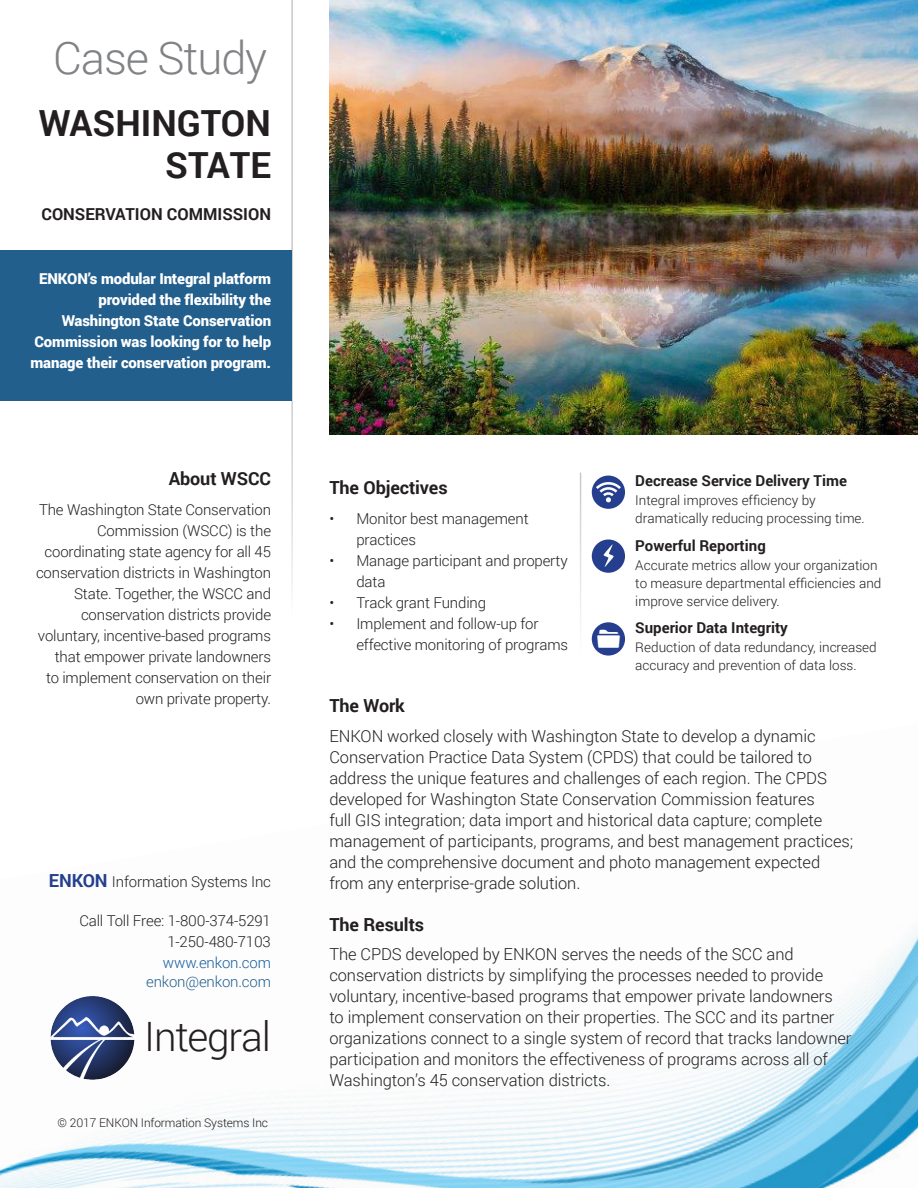
<style>
.page{position:relative;width:918px;height:1188px;background:#fff}
.page>*{position:absolute;margin:0;border:0;box-sizing:border-box;transform-origin:0 0}
.t1{font:51px "Entypo";color:#fff}
.t2{font:300 45px "Roboto";letter-spacing:-.025em;color:#808285}
.t3{font:45px "Entypo";color:#fff}
.t4{font:300 40.5px "Roboto";letter-spacing:-.03em;color:#231f20}
.H1_Company_Name{font:700 36px "Roboto";color:#231f20}
.Paragraph_Title{font:700 18px "Roboto";letter-spacing:-.005em;color:#231f20}
.t5{font:300 16.5px/21px "Roboto";letter-spacing:-.005em;color:#231f20}
.H1_Company_Name-2{font:700 16.5px "Roboto";color:#231f20}
.Paragraph_Title-2{font:300 15px/21px "Roboto";letter-spacing:-.01em;color:#231f20}
.Color_Block_Text_Are{font:900 15px/21px "Roboto";letter-spacing:-.01em;color:#fff;text-align:right}
.Bullet_List{font:700 15px "Roboto";color:#231f20}
._10_14_smaller_text{font:300 15px "Roboto";letter-spacing:-.01em;color:#231f20}
._10_14_smaller_text-2{font:300 15px "Roboto";letter-spacing:-.01em;color:#225f8d}
._10_14_smaller_text-3{font:300 15px "Roboto";letter-spacing:-.01em;color:#175d9e}
.Bullet_List-2{font:300 13.5px/18px "Roboto";color:#231f20}
.t6{font:300 12px "Roboto";letter-spacing:-.01em;color:#231f20}
.s1{font-weight:700;font-size:18px;color:#253f8e}
</style>
<div class="page">
<img style="left:0;top:929px;width:918px;height:259px">
<img style="left:329px;top:0;width:589px;height:434px">
<hr style="left:291px;top:0;width:2px;height:616px;background:#231f20">
<hr style="left:580px;top:473px;width:1px;height:185px;background:#231f20">
<img style="left:49px;top:994px;width:85px;height:88px">
<div style="left:0;top:251px;width:291px;height:150px;background:#225f8d"></div>
<div style="left:592px;top:476px;width:33px;height:33px;background:#253f8e;border-radius:50%"></div>
<div style="left:592px;top:539px;width:33px;height:34px;background:#253f8e;border-radius:50%"></div>
<div style="left:592px;top:622px;width:33px;height:34px;background:#253f8e;border-radius:50%"></div>
<h2 class="t2" style="left:53px;top:27px;width:216px">Case Study</h2>
<p class="H1_Company_Name" style="left:39px;top:98px;width:234px">WASHINGTON</p>
<p class="H1_Company_Name" style="left:165px;top:140px;width:107px">STATE</p>
<p class="H1_Company_Name-2" style="left:41px;top:203px;width:231px">CONSERVATION COMMISSION</p>
<p class="Color_Block_Text_Are" style="left:31px;top:267px;width:242px">ENKON’s modular Integral platform provided the flexibility the Washington State Conservation Commission was looking for to help manage their conservation program.</p>
<p class="Paragraph_Title" style="left:169px;top:466px;width:104px">About WSCC</p>
<p class="Paragraph_Title-2" style="left:36px;top:498px;width:237px;text-align:right">The Washington State Conservation<br>Commission (WSCC) is the coordinating state agency for all 45 conservation districts in Washington<br>State. Together, the WSCC and conservation districts provide voluntary, incentive-based programs that empower private landowners<br>to implement conservation on their own private property.</p>
<p class="Paragraph_Title-2" style="left:49px;top:871px;width:224px"><span class="s1">ENKON</span> Information Systems Inc</p>
<p class="_10_14_smaller_text" style="left:79px;top:910px;width:193px">Call Toll Free: 1-800-374-5291</p>
<p class="_10_14_smaller_text" style="left:167px;top:931px;width:105px">1-250-480-7103</p>
<p class="_10_14_smaller_text-3" style="left:163px;top:952px;width:110px">www.enkon.com</p>
<p class="_10_14_smaller_text-2" style="left:146px;top:972px;width:126px">enkon@enkon.com</p>
<h3 class="t4" style="left:144px;top:1008px;width:128px">Integral</h3>
<p class="t6" style="left:58px;top:1115px;width:212px">© 2017 ENKON Information Systems Inc</p>
<p class="Paragraph_Title" style="left:329px;top:475px;width:120px">The Objectives</p>
<p class="Paragraph_Title-2" style="left:356px;top:507px;width:174px;text-indent:-27px">• Monitor best management practices</p>
<p class="Paragraph_Title-2" style="left:356px;top:549px;width:213px;text-indent:-27px">• Manage participant and property data</p>
<p class="Paragraph_Title-2" style="left:329px;top:591px;width:158px">• Track grant Funding</p>
<p class="Paragraph_Title-2" style="left:356px;top:612px;width:213px;text-indent:-27px">• Implement and follow-up for effective monitoring of programs</p>
<p class="t1" style="left:593px;top:458px;width:32px">T</p>
<p class="t1" style="left:601px;top:521px;width:17px">Q</p>
<p class="t3" style="left:595px;top:608px;width:29px">s</p>
<p class="Bullet_List" style="left:635px;top:470px;width:213px">Decrease Service Delivery Time</p>
<p class="Bullet_List-2" style="left:635px;top:491px;width:231px">Integral improves efficiency by dramatically reducing processing time.</p>
<p class="Bullet_List" style="left:635px;top:535px;width:132px">Powerful Reporting</p>
<p class="Bullet_List-2" style="left:635px;top:555px;width:248px">Accurate metrics allow your organization to measure departmental efficiencies and improve service delivery.</p>
<p class="Bullet_List" style="left:635px;top:618px;width:154px">Superior Data Integrity</p>
<p class="Bullet_List-2" style="left:635px;top:638px;width:243px">Reduction of data redundancy, increased accuracy and prevention of data loss.</p>
<p class="Paragraph_Title" style="left:329px;top:693px;width:77px">The Work</p>
<p class="t5" style="left:329px;top:725px;width:525px">ENKON worked closely with Washington State to develop a dynamic Conservation Practice Data System (CPDS) that could be tailored to address the unique features and challenges of each region. The CPDS developed for Washington State Conservation Commission features<br>full GIS integration; data import and historical data capture; complete management of participants, programs, and best management practices; and the comprehensive document and photo management expected from any enterprise-grade solution.</p>
<p class="Paragraph_Title" style="left:329px;top:911px;width:96px">The Results</p>
<p class="t5" style="left:329px;top:943px;width:524px">The CPDS developed by ENKON serves the needs of the SCC and conservation districts by simplifying the processes needed to provide voluntary, incentive-based programs that empower private landowners<br>to implement conservation on their properties. The SCC and its partner organizations connect to a single system of record that tracks landowner participation and monitors the effectiveness of programs across all of Washington’s 45 conservation districts.</p>
</div>
